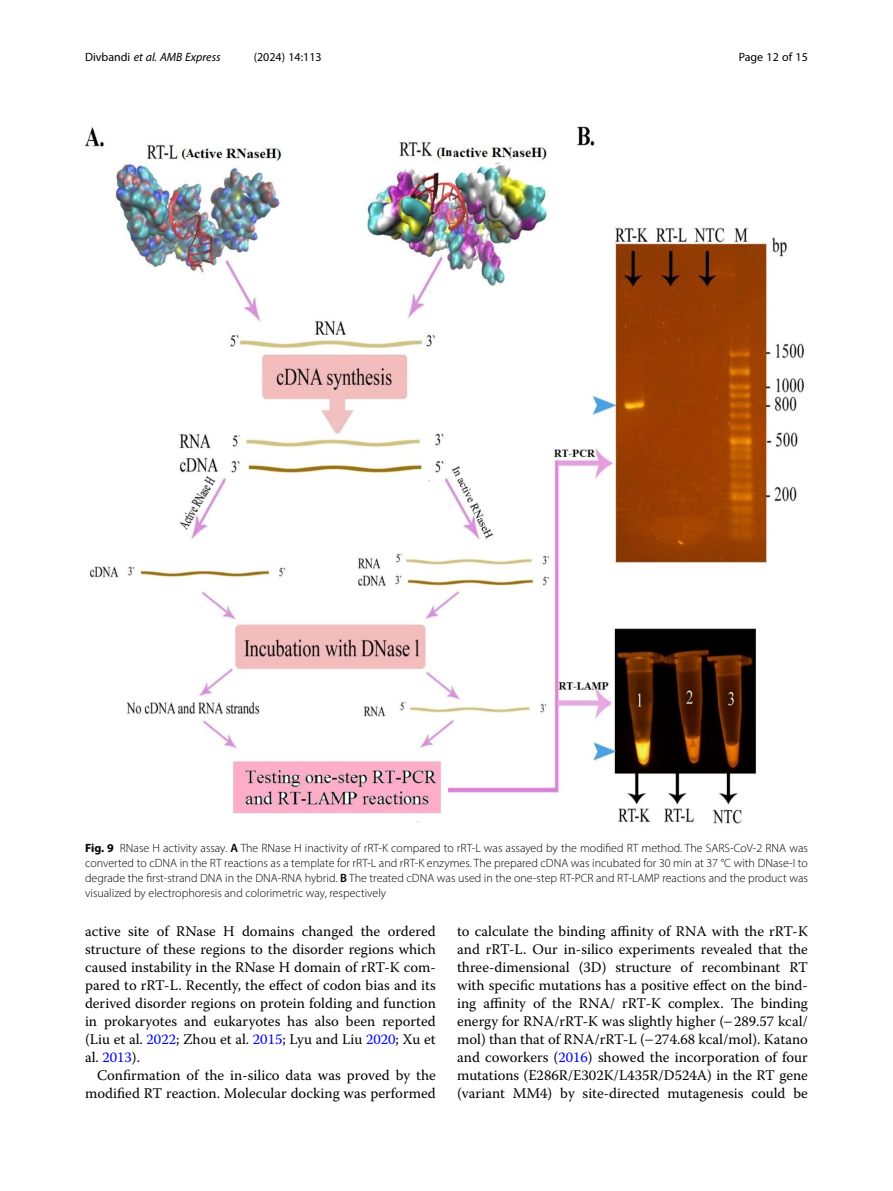
<style>
.page{position:relative;width:893px;height:1191px;background:#fff}
.page>*{position:absolute;margin:0;border:0;box-sizing:border-box;transform-origin:0 0}
.Body_Text_Indent{font:14.7px/18px "Warnock Pro";color:#000;text-align:justify}
.Figure_Caption{font:300 12px/15px "Myriad Pro";color:#000;text-align:justify}
.t1{font:italic 12px "Myriad Pro";color:#000}
.t2{font:12px "Myriad Pro";color:#000}
.s1{font-style:normal}
.s2{font-weight:700}
.s3{font-weight:600}
.s4{color:#00f}
</style>
<div class="page">
<img style="left:85px;top:126px;width:719px;height:698px">
<p class="t1" style="left:85px;top:50px;width:137px"><span class="s1">Divbandi</span> et al. AMB Express</p>
<p class="t2" style="left:254px;top:50px;width:70px">(2024) 14:113</p>
<p class="t2" style="left:739px;top:50px;width:71px">Page 12 of 15</p>
<p class="Figure_Caption" style="left:85px;top:840px;width:724px"><span class="s2">Fig. 9</span> RNase H activity assay. <span class="s3">A</span> The RNase H inactivity of rRT-K compared to rRT-L was assayed by the modified RT method. The SARS-CoV-2 RNA was converted to cDNA in the RT reactions as a template for rRT-L and rRT-K enzymes. The prepared cDNA was incubated for 30 min at 37 °C with DNase-I to degrade the first-strand DNA in the DNA-RNA hybrid. <span class="s3">B</span> The treated cDNA was used in the one-step RT-PCR and RT-LAMP reactions and the product was visualized by electrophoresis and colorimetric way, respectively</p>
<p class="Body_Text_Indent" style="left:85px;top:922px;width:352px">active site of RNase H domains changed the ordered structure of these regions to the disorder regions which caused instability in the RNase H domain of rRT-K com&shy;pared to rRT-L. Recently, the effect of codon bias and its derived disorder regions on protein folding and function in prokaryotes and eukaryotes has also been reported (Liu et al. <span class="s4">2022</span>; Zhou et al. <span class="s4">2015</span>; Lyu and Liu <span class="s4">2020</span>; Xu et al. <span class="s4">2013</span>).</p>
<p class="Body_Text_Indent" style="left:85px;top:1066px;width:352px;text-align:right">Confirmation of the in-silico data was proved by the modified RT reaction. Molecular docking was performed</p>
<p class="Body_Text_Indent" style="left:457px;top:922px;width:352px">to calculate the binding affinity of RNA with the rRT-K and rRT-L. Our in-silico experiments revealed that the three-dimensional (3D) structure of recombinant RT with specific mutations has a positive effect on the bind&shy;ing affinity of the RNA/ rRT-K complex. The binding energy for RNA/rRT-K was slightly higher (−289.57 kcal/ mol) than that of RNA/rRT-L (−274.68 kcal/mol). Katano and coworkers (<span class="s4">2016</span>) showed the incorporation of four mutations (E286R/E302K/L435R/D524A) in the RT gene (variant MM4) by site-directed mutagenesis could be</p>
</div>
